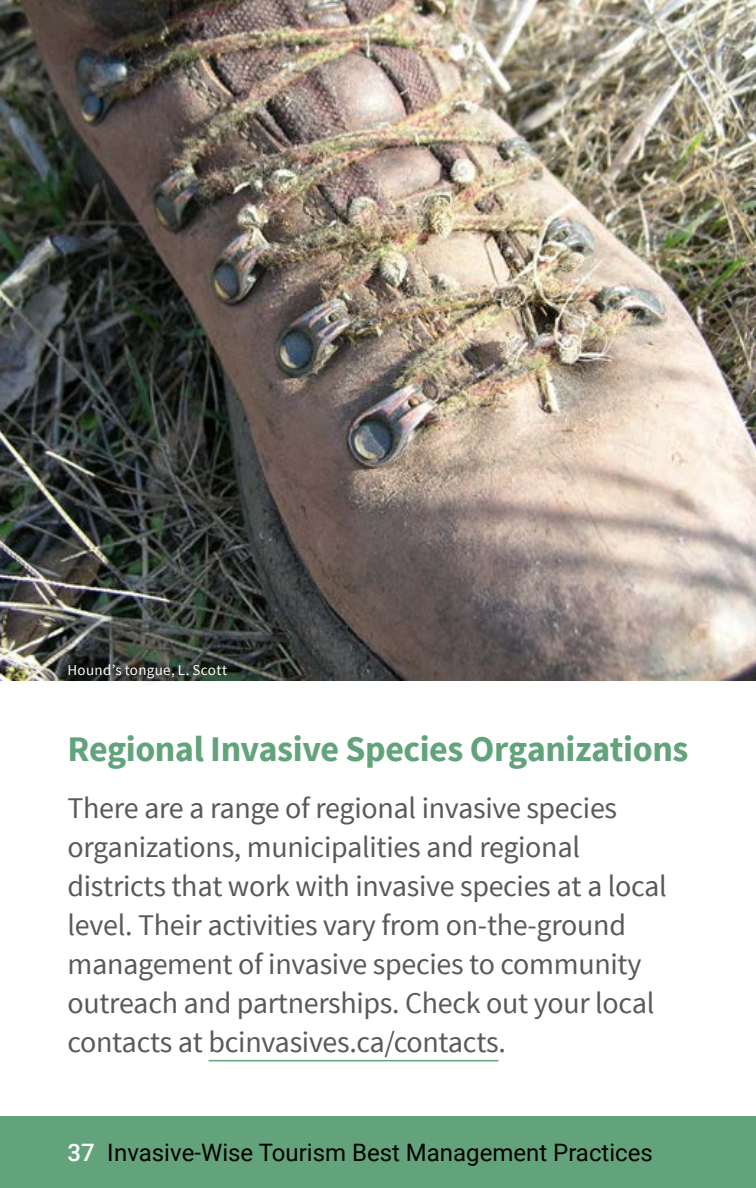
<style>
.page{position:relative;width:756px;height:1188px;background:#fff}
.page>*{position:absolute;margin:0;border:0;box-sizing:border-box;transform-origin:0 0}
.t1{font:700 36px "Source Sans Pro";letter-spacing:-.015em;color:#63a37b}
.t2{font:30px/39px "Source Sans Pro";letter-spacing:-.01em;color:#58595b}
.t3{font:24px "Roboto";color:#000}
.t4{font:15px "Source Sans Pro";letter-spacing:.02em;color:#fff}
.s1{font-weight:500;color:#fff}
</style>
<div class="page">
<div style="left:0;top:1117px;width:756px;height:71px;background:#63a37b"></div>
<hr style="left:209px;top:1060px;width:289px;height:1px;background:#63a37b">
<img style="left:0;top:0;width:756px;height:680px">
<div style="left:59px;top:656px;width:176px;height:31px;background:#000;opacity:.75"></div>
<p class="t4" style="left:68px;top:660px;width:161px">Hound’s tongue, L. Scott</p>
<p class="t1" style="left:68px;top:726px;width:623px">Regional Invasive Species Organizations</p>
<p class="t2" style="left:68px;top:789px;width:601px">There are a range of regional invasive species organizations, municipalities and regional districts that work with invasive species at a local level. Their activities vary from on-the-ground management of invasive species to community outreach and partnerships. Check out your local contacts at bcinvasives.ca/contacts.</p>
<p class="t3" style="left:68px;top:1136px;width:587px"><span class="s1">37</span> Invasive-Wise Tourism Best Management Practices</p>
</div>
